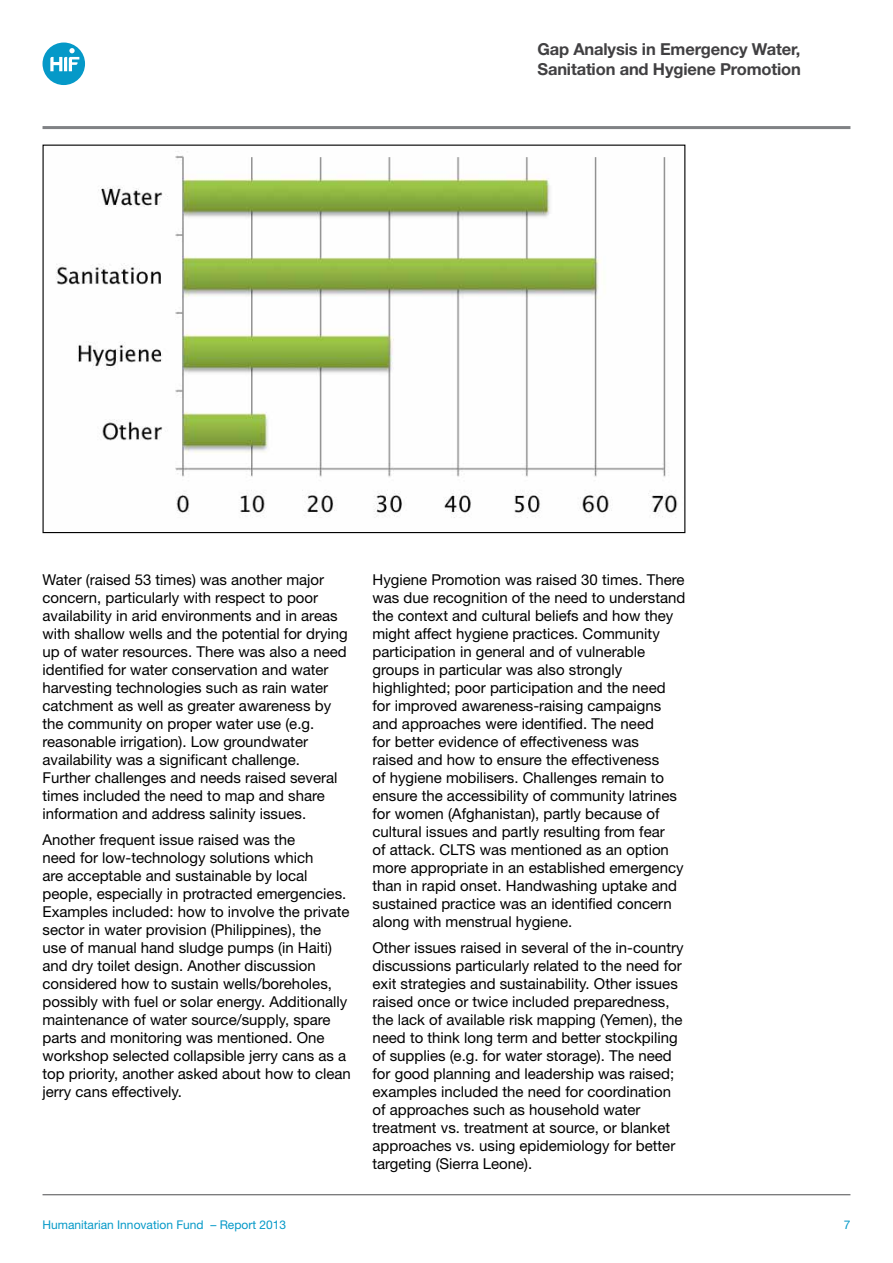
<style>
.page{position:relative;width:893px;height:1263px;background:#fff}
.page>*{position:absolute;margin:0;border:0;box-sizing:border-box;transform-origin:0 0}
.t1{font:700 16.5px/19.5px "Helvetica Neue";letter-spacing:-.01em;color:#414042}
.t2{font:15px/18px "Helvetica Neue";color:#000}
.t3{font:12px "Helvetica Neue";color:#0599c8}
</style>
<div class="page">
<hr style="left:43px;top:1194px;width:807px;height:1px;background:#4d4d4f">
<svg style="left:43px;top:43px;width:42px;height:42px"></svg>
<hr style="left:43px;top:126px;width:807px;height:3px;background:#808285">
<img style="left:56px;top:151px;width:622px;height:367px">
<p class="t1" style="left:537px;top:39px;width:265px">Gap Analysis in Emergency Water,<br>Sanitation and Hygiene Promotion</p>
<p class="t2" style="left:43px;top:570px;width:307px">Water (raised 53 times) was another major concern, particularly with respect to poor availability in arid environments and in areas with shallow wells and the potential for drying up of water resources. There was also a need identified for water conservation and water harvesting technologies such as rain water catchment as well as greater awareness by the community on proper water use (e.g. reasonable irrigation). Low groundwater availability was a significant challenge.<br>Further challenges and needs raised several times included the need to map and share information and address salinity issues.</p>
<p class="t2" style="left:43px;top:831px;width:310px">Another frequent issue raised was the<br>need for low-technology solutions which<br>are acceptable and sustainable by local people, especially in protracted emergencies.<br>Examples included: how to involve the private sector in water provision (Philippines), the<br>use of manual hand sludge pumps (in Haiti) and dry toilet design. Another discussion considered how to sustain wells/boreholes, possibly with fuel or solar energy. Additionally maintenance of water source/supply, spare parts and monitoring was mentioned. One workshop selected collapsible jerry cans as a top priority, another asked about how to clean jerry cans effectively.</p>
<p class="t2" style="left:372px;top:570px;width:314px">Hygiene Promotion was raised 30 times. There was due recognition of the need to understand the context and cultural beliefs and how they might affect hygiene practices. Community participation in general and of vulnerable groups in particular was also strongly highlighted; poor participation and the need for improved awareness-raising campaigns and approaches were identified. The need<br>for better evidence of effectiveness was<br>raised and how to ensure the effectiveness<br>of hygiene mobilisers. Challenges remain to ensure the accessibility of community latrines for women (Afghanistan), partly because of cultural issues and partly resulting from fear<br>of attack. CLTS was mentioned as an option more appropriate in an established emergency than in rapid onset. Handwashing uptake and sustained practice was an identified concern along with menstrual hygiene.</p>
<p class="t2" style="left:372px;top:939px;width:313px">Other issues raised in several of the in-country discussions particularly related to the need for exit strategies and sustainability. Other issues raised once or twice included preparedness, the lack of available risk mapping (Yemen), the need to think long term and better stockpiling of supplies (e.g. for water storage). The need for good planning and leadership was raised; examples included the need for coordination of approaches such as household water treatment vs. treatment at source, or blanket approaches vs. using epidemiology for better targeting (Sierra Leone).</p>
<p class="t3" style="left:43px;top:1217px;width:245px">Humanitarian Innovation Fund – Report 2013</p>
<p class="t3" style="left:844px;top:1217px;width:8px">7</p>
</div>
